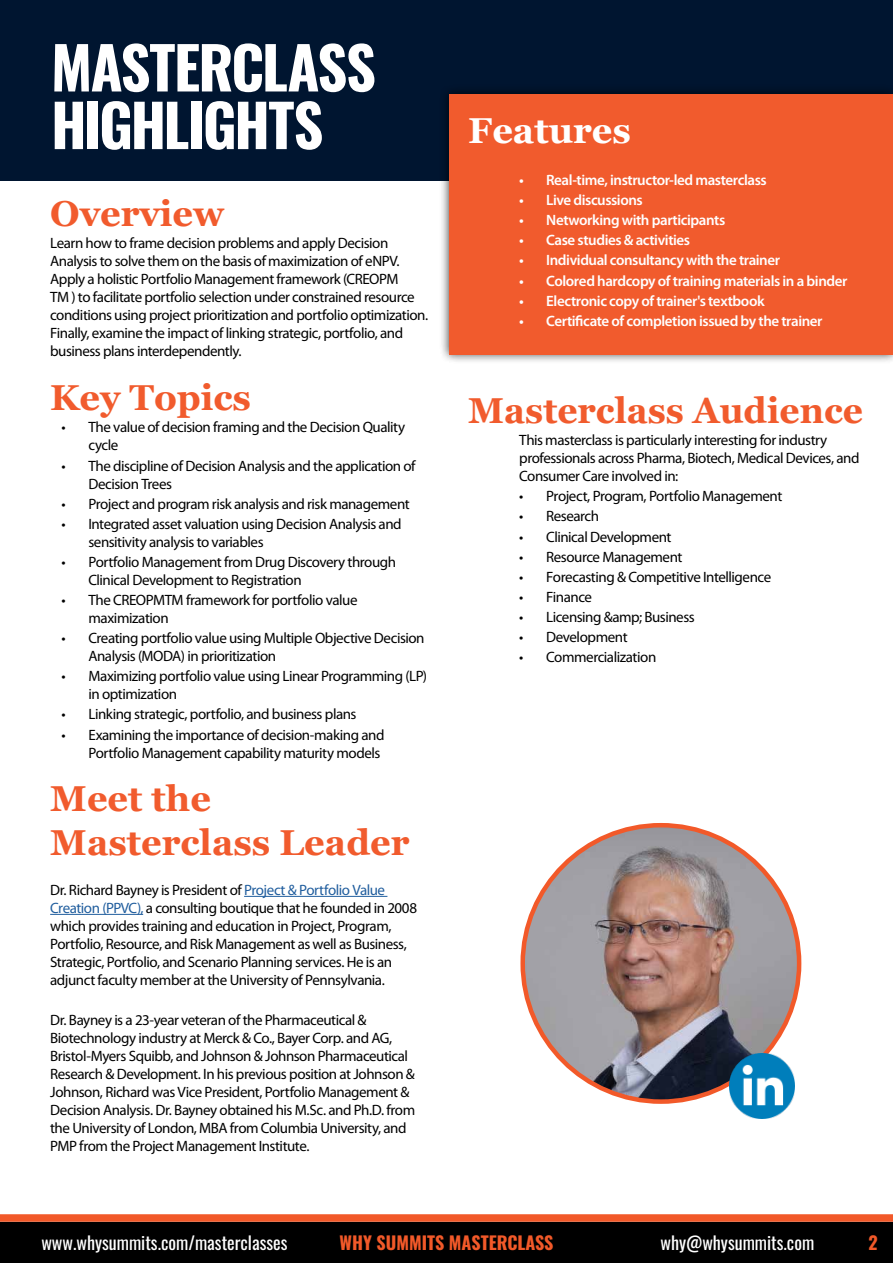
<style>
.page{position:relative;width:893px;height:1263px;background:#fff}
.page>*{position:absolute;margin:0;border:0;box-sizing:border-box;transform-origin:0 0}
.t1{font:700 58.5px/57.6px "Oswald";letter-spacing:-.04em;color:#fff}
.t2{font:700 36px/43.2px "Georgia";color:#f15b2d}
.t3{font:700 36px "Georgia";color:#fff}
.t4{font:18px "Oswald";color:#fff}
.t5{font:700 18px "Oswald";color:#f25929}
.t6{font:15px/18px "Myriad Pro";letter-spacing:-.03em;color:#000}
.t7{font:600 15px "Myriad Pro";letter-spacing:-.03em;color:#fff}
.s1{color:#215e9e}
</style>
<div class="page">
<div style="left:0;top:1222px;width:893px;height:41px;background:#000"></div>
<div style="left:0;top:1214px;width:893px;height:8px;background:#f25929"></div>
<div style="left:0;top:0;width:893px;height:181px;background:#001530"></div>
<div style="left:439px;top:84px;width:454px;height:280px;background:#000;opacity:.75"></div>
<div style="left:449px;top:94px;width:443px;height:260px;background:#f15b2d"></div>
<hr style="left:244px;top:896px;width:143px;height:1px;background:#215e9e">
<hr style="left:50px;top:914px;width:93px;height:1px;background:#215e9e">
<img style="left:523px;top:825px;width:276px;height:276px;border-radius:138px">
<img style="left:729px;top:1054px;width:65px;height:65px">
<h1 class="t1" style="left:51px;top:42px;width:326px">MASTERCLASS<br>HIGHLIGHTS</h1>
<h2 class="t2" style="left:50px;top:195px;width:176px">Overview</h2>
<p class="t6" style="left:50px;top:236px;width:380px">Learn how to frame decision problems and apply Decision Analysis to solve them on the basis of maximization of eNPV.<br>Apply a holistic Portfolio Management framework (CREOPM<br>TM ) to facilitate portfolio selection under constrained resource conditions using project prioritization and portfolio optimization.<br>Finally, examine the impact of linking strategic, portfolio, and business plans interdependently.</p>
<h2 class="t2" style="left:50px;top:379px;width:202px">Key Topics</h2>
<p class="t6" style="left:88px;top:420px;width:318px;text-indent:-27px">• The value of decision framing and the Decision Quality cycle</p>
<p class="t6" style="left:88px;top:458px;width:329px;text-indent:-27px">• The discipline of Decision Analysis and the application of<br>Decision Trees</p>
<p class="t6" style="left:61px;top:496px;width:350px">• Project and program risk analysis and risk management</p>
<p class="t6" style="left:88px;top:516px;width:315px;text-indent:-27px">• Integrated asset valuation using Decision Analysis and sensitivity analysis to variables</p>
<p class="t6" style="left:88px;top:554px;width:309px;text-indent:-27px">• Portfolio Management from Drug Discovery through<br>Clinical Development to Registration</p>
<p class="t6" style="left:88px;top:592px;width:271px;text-indent:-27px">• The CREOPMTM framework for portfolio value maximization</p>
<p class="t6" style="left:88px;top:630px;width:338px;text-indent:-27px">• Creating portfolio value using Multiple Objective Decision<br>Analysis (MODA) in prioritization</p>
<p class="t6" style="left:88px;top:668px;width:340px;text-indent:-27px">• Maximizing portfolio value using Linear Programming (LP) in optimization</p>
<p class="t6" style="left:61px;top:707px;width:297px">• Linking strategic, portfolio, and business plans</p>
<p class="t6" style="left:61px;top:727px;width:325px;text-align:right">• Examining the importance of decision-making and<br>Portfolio Management capability maturity models</p>
<h2 class="t2" style="left:50px;top:780px;width:361px">Meet the<br>Masterclass Leader</h2>
<p class="t6" style="left:50px;top:882px;width:368px">Dr. Richard Bayney is President of <span class="s1">Project &amp; Portfolio Value Creation (PPVC),</span> a consulting boutique that he founded in 2008 which provides training and education in Project, Program, Portfolio, Resource, and Risk Management as well as Business, Strategic, Portfolio, and Scenario Planning services. He is an adjunct faculty member at the University of Pennsylvania.</p>
<p class="t6" style="left:50px;top:1012px;width:367px">Dr. Bayney is a 23-year veteran of the Pharmaceutical &amp; Biotechnology industry at Merck &amp; Co., Bayer Corp. and AG, Bristol-Myers Squibb, and Johnson &amp; Johnson Pharmaceutical Research &amp; Development. In his previous position at Johnson &amp; Johnson, Richard was Vice President, Portfolio Management &amp; Decision Analysis. Dr. Bayney obtained his M.Sc. and Ph.D. from the University of London, MBA from Columbia University, and PMP from the Project Management Institute.</p>
<h2 class="t3" style="left:468px;top:116px;width:164px">Features</h2>
<p class="t7" style="left:519px;top:174px;width:249px">• Real-time, instructor-led masterclass</p>
<p class="t7" style="left:519px;top:194px;width:125px">• Live discussions</p>
<p class="t7" style="left:519px;top:214px;width:208px">• Networking with participants</p>
<p class="t7" style="left:519px;top:235px;width:172px">• Case studies &amp; activities</p>
<p class="t7" style="left:519px;top:255px;width:262px">• Individual consultancy with the trainer</p>
<p class="t7" style="left:519px;top:275px;width:330px">• Colored hardcopy of training materials in a binder</p>
<p class="t7" style="left:519px;top:295px;width:247px">• Electronic copy of trainer's textbook</p>
<p class="t7" style="left:519px;top:315px;width:305px">• Certificate of completion issued by the trainer</p>
<h2 class="t2" style="left:468px;top:392px;width:396px">Masterclass Audience</h2>
<p class="t6" style="left:519px;top:432px;width:342px">This masterclass is particularly interesting for industry professionals across Pharma, Biotech, Medical Devices, and<br>Consumer Care involved in:</p>
<p class="t6" style="left:519px;top:488px;width:265px">• Project, Program, Portfolio Management</p>
<p class="t6" style="left:519px;top:509px;width:81px">• Research</p>
<p class="t6" style="left:519px;top:529px;width:154px">• Clinical Development</p>
<p class="t6" style="left:519px;top:549px;width:165px">• Resource Management</p>
<p class="t6" style="left:519px;top:569px;width:254px">• Forecasting &amp; Competitive Intelligence</p>
<p class="t6" style="left:519px;top:589px;width:74px">• Finance</p>
<p class="t6" style="left:519px;top:609px;width:177px">• Licensing &amp;amp; Business</p>
<p class="t6" style="left:519px;top:629px;width:110px">• Development</p>
<p class="t6" style="left:519px;top:650px;width:139px">• Commercialization</p>
<p class="t4" style="left:41px;top:1235px;width:248px">www.whysummits.com/masterclasses</p>
<p class="t4" style="left:660px;top:1235px;width:155px">why@whysummits.com</p>
<p class="t5" style="left:339px;top:1234px;width:215px">WHY SUMMITS MASTERCLASS</p>
<p class="t5" style="left:869px;top:1234px;width:11px">2</p>
</div>
